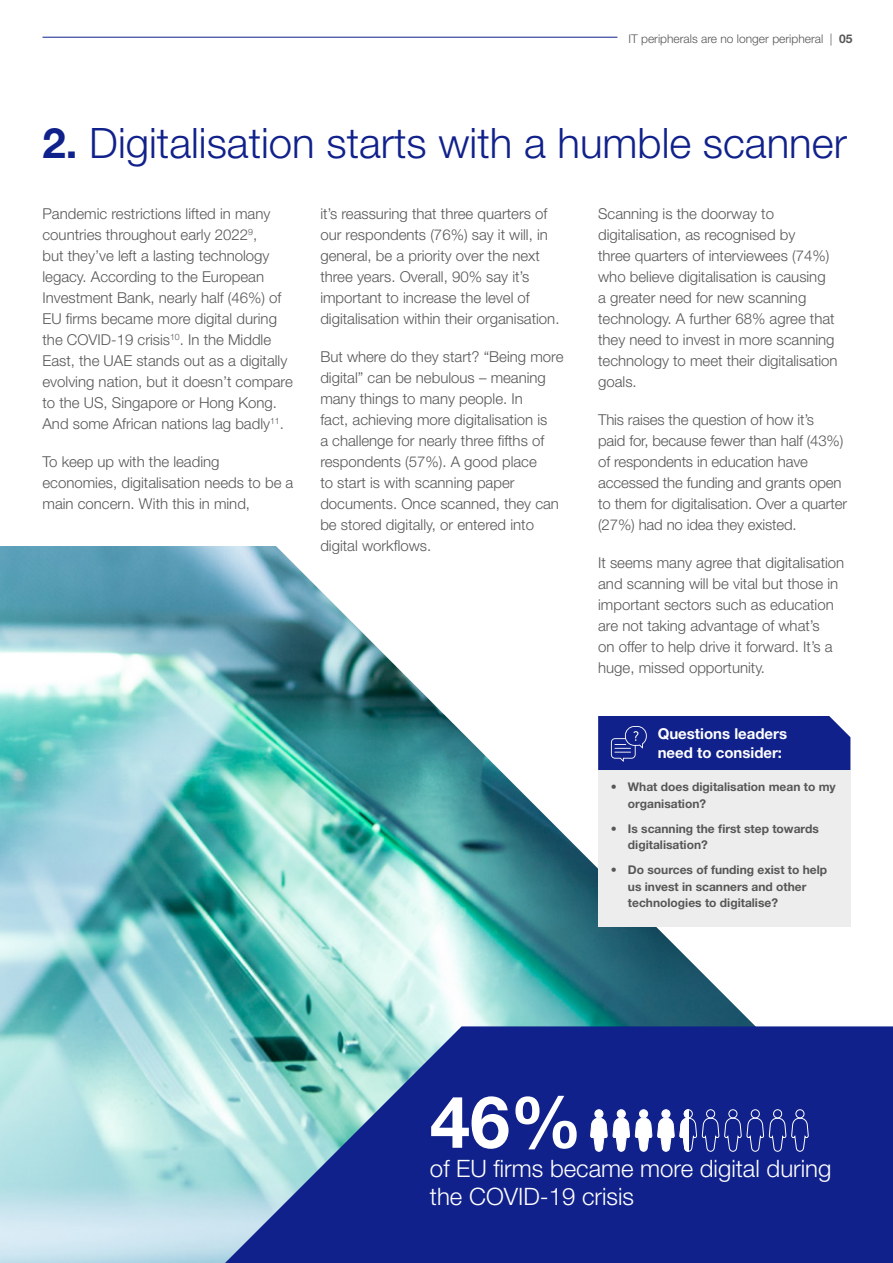
<style>
.page{position:relative;width:893px;height:1263px;background:#fff}
.page>*{position:absolute;margin:0;border:0;box-sizing:border-box;transform-origin:0 0}
.t1{font:700 72px "Helvetica Neue LT Std";color:#fff}
.t2{font:300 42px "Helvetica Neue LT Std";color:#10218b}
.t3{font:300 24px/28.8px "Helvetica Neue LT Std";color:#fff}
.t4{font:300 15px/21px "Helvetica Neue LT Std";color:#575756}
.t5{font:700 15px/19.5px "Helvetica Neue LT Std";color:#fff}
.t6{font:700 12px/16.5px "Helvetica Neue LT Std";color:#575756}
.t7{font:300 12px "Helvetica Neue LT Std";color:#575756}
.s1{font-weight:700}
</style>
<div class="page">
<img style="left:0;top:546px;width:771px;height:717px">
<svg style="left:225px;top:1026px;width:668px;height:237px;background:#2a4297"></svg>
<hr style="left:43px;top:37px;width:574px;height:1px;background:#10218b">
<div style="left:598px;top:770px;width:252px;height:156px;background:#ededed"></div>
<div style="left:598px;top:716px;width:252px;height:54px;background:#10218b"></div>
<svg style="left:590px;top:1109px;width:219px;height:43px"></svg>
<p class="t7" style="left:628px;top:31px;width:226px">IT peripherals are no longer peripheral | <span class="s1">05</span></p>
<p class="t2" style="left:43px;top:117px;width:806px"><span class="s1">2.</span> Digitalisation starts with a humble scanner</p>
<p class="t4" style="left:43px;top:203px;width:252px">Pandemic restrictions lifted in many countries throughout early 2022<sup>9</sup>,<br>but they’ve left a lasting technology legacy. According to the European Investment Bank, nearly half (46%) of EU firms became more digital during the COVID-19 crisis<sup>10</sup>. In the Middle East, the UAE stands out as a digitally evolving nation, but it doesn’t compare to the US, Singapore or Hong Kong.<br>And some African nations lag badly<sup>11</sup>.</p>
<p class="t4" style="left:43px;top:451px;width:252px">To keep up with the leading economies, digitalisation needs to be a main concern. With this in mind,</p>
<p class="t4" style="left:320px;top:203px;width:241px">it’s reassuring that three quarters of our respondents (76%) say it will, in general, be a priority over the next three years. Overall, 90% say it’s important to increase the level of digitalisation within their organisation.</p>
<p class="t4" style="left:320px;top:346px;width:245px">But where do they start? “Being more digital” can be nebulous – meaning many things to many people. In<br>fact, achieving more digitalisation is<br>a challenge for nearly three fifths of respondents (57%). A good place<br>to start is with scanning paper documents. Once scanned, they can be stored digitally, or entered into digital workflows.</p>
<p class="t4" style="left:598px;top:203px;width:241px">Scanning is the doorway to digitalisation, as recognised by<br>three quarters of interviewees (74%) who believe digitalisation is causing<br>a greater need for new scanning technology. A further 68% agree that they need to invest in more scanning technology to meet their digitalisation goals.</p>
<p class="t4" style="left:598px;top:409px;width:250px">This raises the question of how it’s<br>paid for, because fewer than half (43%) of respondents in education have accessed the funding and grants open to them for digitalisation. Over a quarter (27%) had no idea they existed.</p>
<p class="t4" style="left:598px;top:552px;width:248px">It seems many agree that digitalisation and scanning will be vital but those in important sectors such as education are not taking advantage of what’s<br>on offer to help drive it forward. It’s a huge, missed opportunity.</p>
<p class="t5" style="left:658px;top:723px;width:131px">Questions leaders need to consider:</p>
<p class="t6" style="left:628px;top:778px;width:209px;text-indent:-17px">• What does digitalisation mean to my organisation?</p>
<p class="t6" style="left:628px;top:820px;width:192px;text-indent:-17px">• Is scanning the first step towards digitalisation?</p>
<p class="t6" style="left:628px;top:861px;width:201px;text-indent:-17px">• Do sources of funding exist to help us invest in scanners and other technologies to digitalise?</p>
<p class="t1" style="left:430px;top:1077px;width:154px">46%</p>
<p class="t3" style="left:430px;top:1153px;width:403px">of EU firms became more digital during the COVID-19 crisis</p>
</div>
